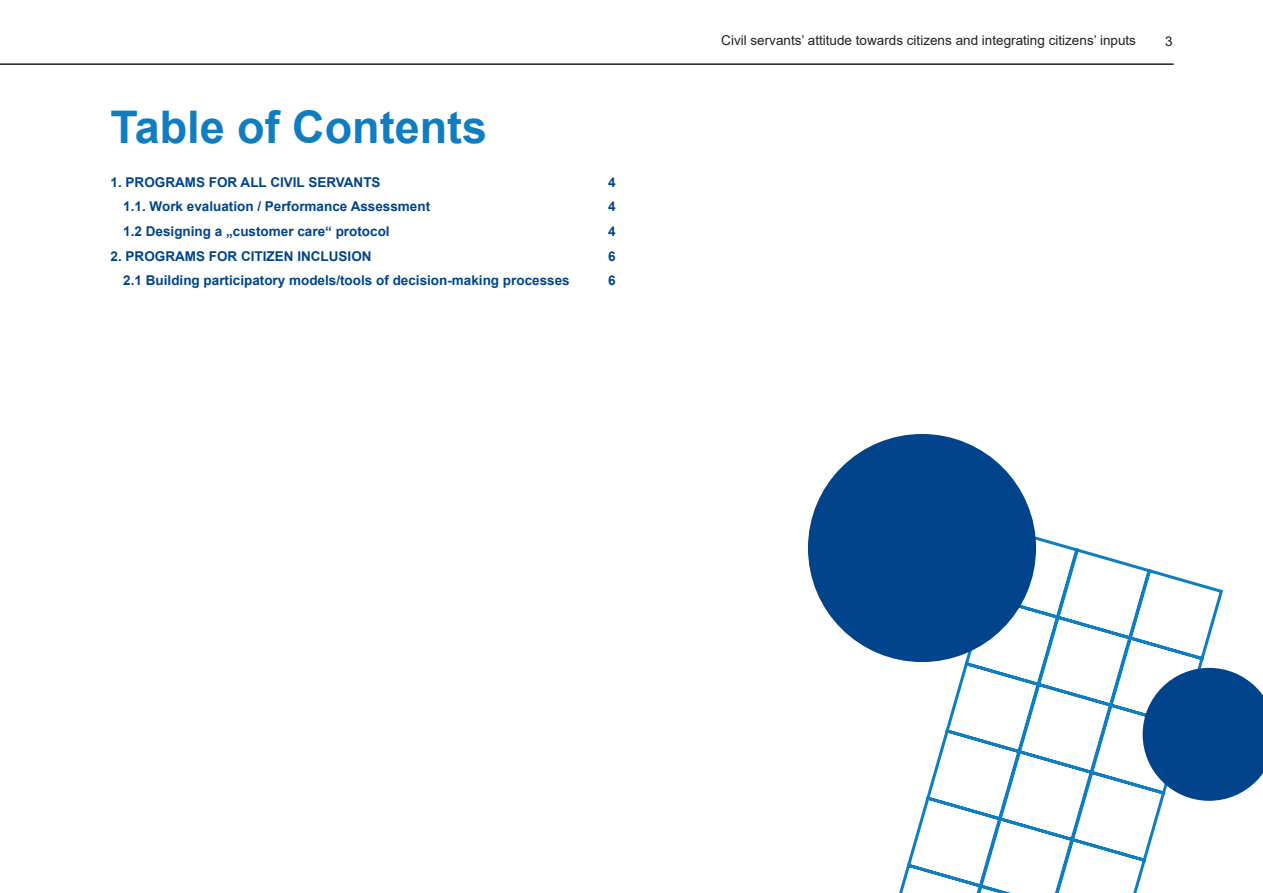
<style>
.page{position:relative;width:1263px;height:893px;background:#fff}
.page>*{position:absolute;margin:0;border:0;box-sizing:border-box;transform-origin:0 0}
.TOC_title{font:700 45px "Arial";color:#107dc1}
.t1{font:700 13.5px "Arial";color:#01448c}
.t2{font:13.5px "Arial";color:#231f20}
</style>
<div class="page">
<hr style="left:0;top:63px;width:1174px;height:2px;background:#231f20">
<svg style="left:847px;top:527px;width:377px;height:366px"></svg>
<div style="left:808px;top:434px;width:228px;height:228px;background:#01448c;border-radius:50%"></div>
<svg style="left:1143px;top:668px;width:120px;height:133px"></svg>
<p class="TOC_title" style="left:111px;top:96px;width:378px">Table of Contents</p>
<p class="t1" style="left:111px;top:172px;width:272px">1. PROGRAMS FOR ALL CIVIL SERVANTS</p>
<p class="t1" style="left:608px;top:172px;width:9px">4</p>
<p class="t1" style="left:123px;top:197px;width:308px">1.1. Work evaluation / Performance Assessment</p>
<p class="t1" style="left:608px;top:197px;width:9px">4</p>
<p class="t1" style="left:123px;top:222px;width:268px">1.2 Designing a „customer care“ protocol</p>
<p class="t1" style="left:608px;top:222px;width:9px">4</p>
<p class="t1" style="left:111px;top:246px;width:263px">2. PROGRAMS FOR CITIZEN INCLUSION</p>
<p class="t1" style="left:608px;top:246px;width:9px">6</p>
<p class="t1" style="left:123px;top:271px;width:448px">2.1 Building participatory models/tools of decision-making processes</p>
<p class="t1" style="left:608px;top:271px;width:9px">6</p>
<p class="t2" style="left:721px;top:31px;width:416px">Civil servants’ attitude towards citizens and integrating citizens’ inputs</p>
<p class="t2" style="left:1165px;top:32px;width:9px">3</p>
</div>
